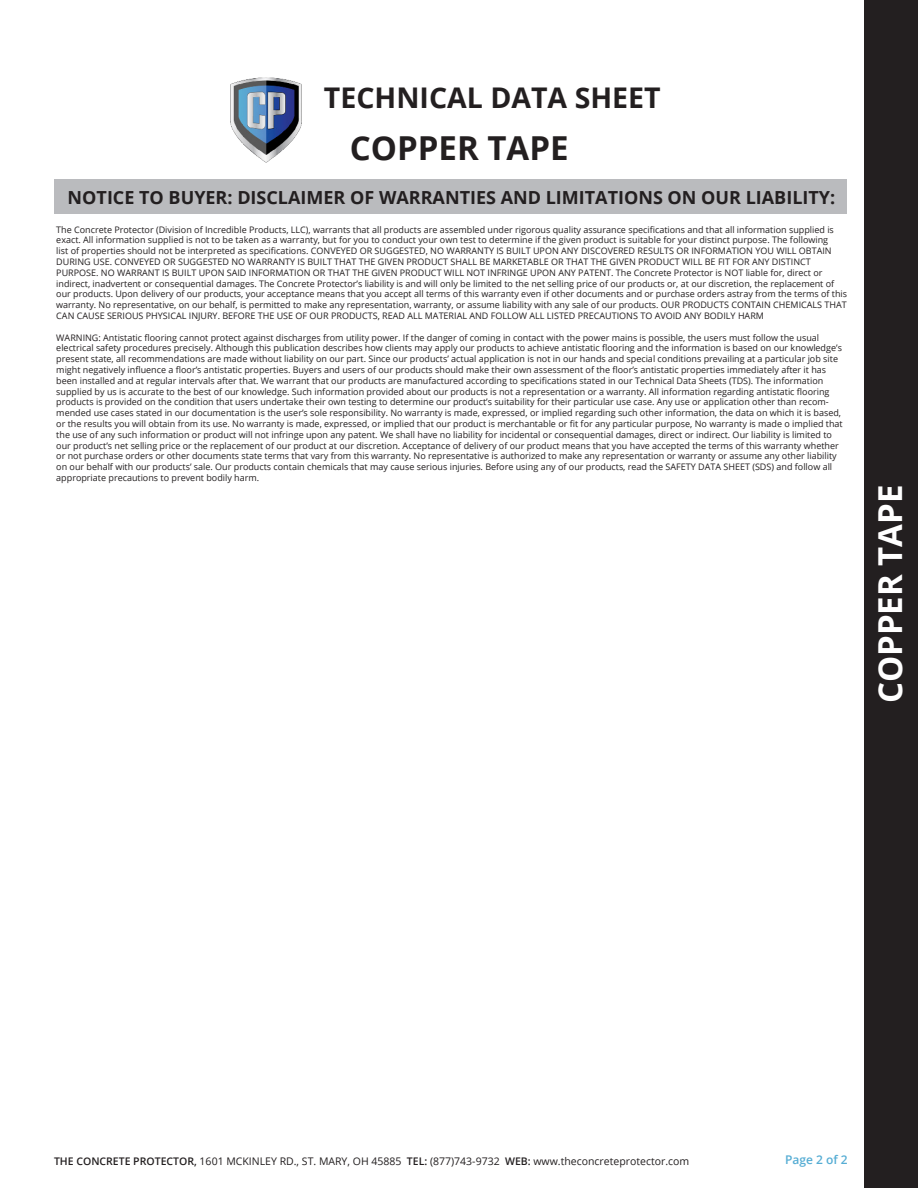
<style>
.page{position:relative;width:918px;height:1188px;background:#fff}
.page>*{position:absolute;margin:0;border:0;box-sizing:border-box;transform-origin:0 0}
.t1{font:700 33px "Open Sans";color:#fff}
.t2{font:700 33px "Open Sans";color:#231f20}
.t3{font:700 28.5px "Open Sans";color:#231f20}
.t4{font:700 18px "Open Sans";color:#231f20}
.t5{font:600 12px "Open Sans";color:#56add4}
.t6{font:10.5px "Open Sans";color:#231f20}
.t7{font:9px/10.8px "Open Sans";color:#231f20}
.s1{font-weight:600}
</style>
<div class="page">
<div style="left:865px;top:0;width:53px;height:1188px;background:#231f20"></div>
<img style="left:230px;top:78px;width:72px;height:85px">
<div style="left:54px;top:179px;width:792px;height:35px;background:#babbbe"></div>
<p class="t3" style="left:324px;top:77px;width:338px">TECHNICAL DATA SHEET</p>
<p class="t2" style="left:350px;top:124px;width:220px">COPPER TAPE</p>
<p class="t4" style="left:68px;top:184px;width:769px">NOTICE TO BUYER: DISCLAIMER OF WARRANTIES AND LIMITATIONS ON OUR LIABILITY:</p>
<p class="t7" style="left:56px;top:224px;width:792px">The Concrete Protector (Division of Incredible Products, LLC), warrants that all products are assembled under rigorous quality assurance specifications and that all information supplied is exact. All information supplied is not to be taken as a warranty, but for you to conduct your own test to determine if the given product is suitable for your distinct purpose. The following<br>list of properties should not be interpreted as specifications. CONVEYED OR SUGGESTED, NO WARRANTY IS BUILT UPON ANY DISCOVERED RESULTS OR INFORMATION YOU WILL OBTAIN DURING USE. CONVEYED OR SUGGESTED NO WARRANTY IS BUILT THAT THE GIVEN PRODUCT SHALL BE MARKETABLE OR THAT THE GIVEN PRODUCT WILL BE FIT FOR ANY DISTINCT PURPOSE. NO WARRANT IS BUILT UPON SAID INFORMATION OR THAT THE GIVEN PRODUCT WILL NOT INFRINGE UPON ANY PATENT. The Concrete Protector is NOT liable for, direct or indirect, inadvertent or consequential damages. The Concrete Protector’s liability is and will only be limited to the net selling price of our products or, at our discretion, the replacement of our products. Upon delivery of our products, your acceptance means that you accept all terms of this warranty even if other documents and or purchase orders astray from the terms of this warranty. No representative, on our behalf, is permitted to make any representation, warranty, or assume liability with any sale of our products. OUR PRODUCTS CONTAIN CHEMICALS THAT CAN CAUSE SERIOUS PHYSICAL INJURY. BEFORE THE USE OF OUR PRODUCTS, READ ALL MATERIAL AND FOLLOW ALL LISTED PRECAUTIONS TO AVOID ANY BODILY HARM</p>
<p class="t7" style="left:56px;top:332px;width:788px">WARNING: Antistatic flooring cannot protect against discharges from utility power. If the danger of coming in contact with the power mains is possible, the users must follow the usual electrical safety procedures precisely. Although this publication describes how clients may apply our products to achieve antistatic flooring and the information is based on our knowledge’s present state, all recommendations are made without liability on our part. Since our products’ actual application is not in our hands and special conditions prevailing at a particular job site might negatively influence a floor’s antistatic properties. Buyers and users of our products should make their own assessment of the floor’s antistatic properties immediately after it has been installed and at regular intervals after that. We warrant that our products are manufactured according to specifications stated in our Technical Data Sheets (TDS). The information supplied by us is accurate to the best of our knowledge. Such information provided about our products is not a representation or a warranty. All information regarding antistatic flooring products is provided on the condition that users undertake their own testing to determine our product’s suitability for their particular use case. Any use or application other than recom&shy;mended use cases stated in our documentation is the user’s sole responsibility. No warranty is made, expressed, or implied regarding such other information, the data on which it is based, or the results you will obtain from its use. No warranty is made, expressed, or implied that our product is merchantable or fit for any particular purpose, No warranty is made o implied that the use of any such information or product will not infringe upon any patent. We shall have no liability for incidental or consequential damages, direct or indirect. Our liability is limited to our product’s net selling price or the replacement of our product at our discretion. Acceptance of delivery of our product means that you have accepted the terms of this warranty whether or not purchase orders or other documents state terms that vary from this warranty. No representative is authorized to make any representation or warranty or assume any other liability on our behalf with our products’ sale. Our products contain chemicals that may cause serious injuries. Before using any of our products, read the SAFETY DATA SHEET (SDS) and follow all appropriate precautions to prevent bodily harm.</p>
<p class="t1" style="left:867px;top:703px;width:220px;rotate:-90deg">COPPER TAPE</p>
<p class="t6" style="left:54px;top:1154px;width:637px"><span class="s1">THE CONCRETE PROTECTOR,</span> 1601 MCKINLEY RD., ST. MARY, OH 45885 <span class="s1">TEL:</span> (877)743-9732 <span class="s1">WEB:</span> www.theconcreteprotector.com</p>
<p class="t5" style="left:785px;top:1152px;width:64px">Page 2 of 2</p>
</div>
